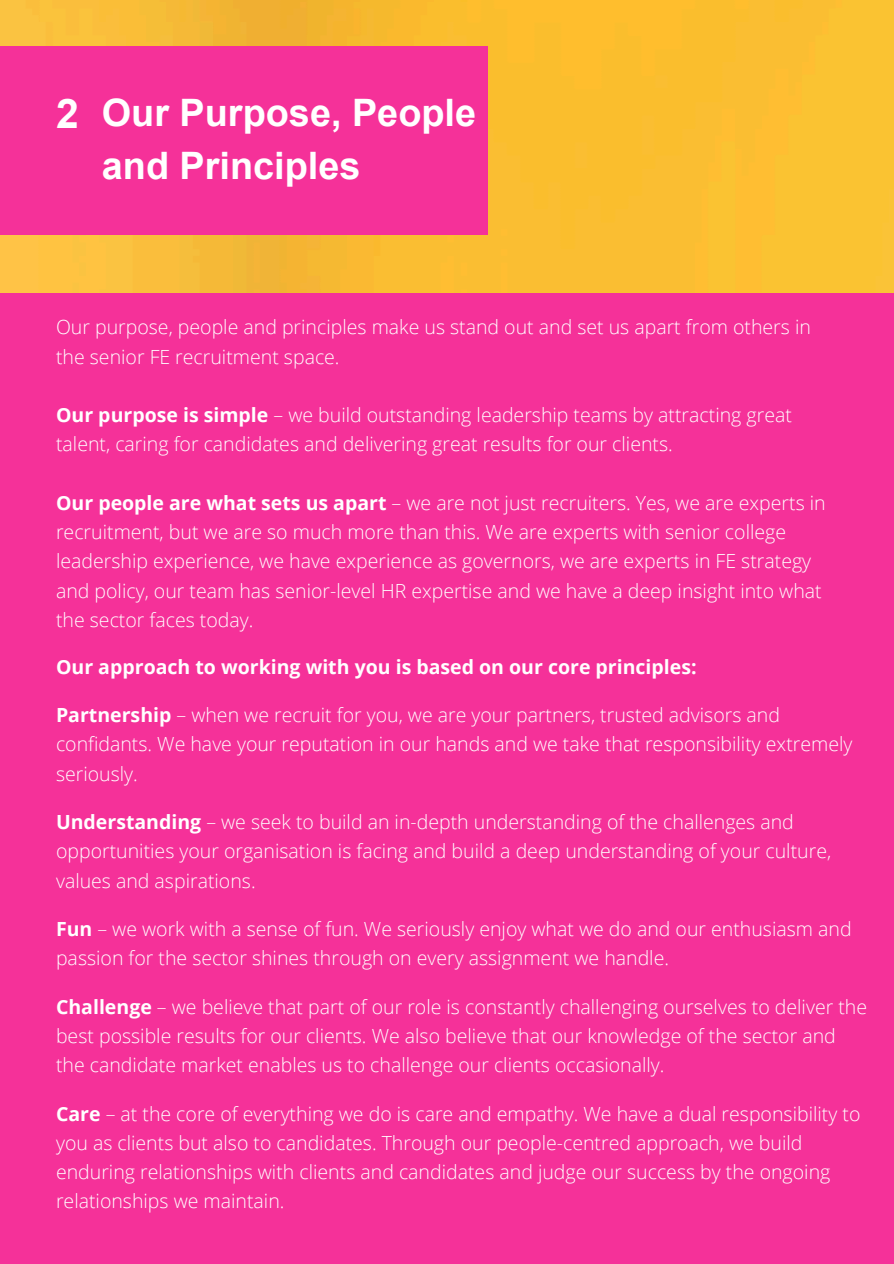
<style>
.page{position:relative;width:894px;height:1264px;background:#fff}
.page>*{position:absolute;margin:0;border:0;box-sizing:border-box;transform-origin:0 0}
.t1{font:700 37.8px/52.8px "Arial";color:#fff}
.t2{font:300 19.5px/29.2px "Open Sans";color:#fff}
.t3{font:700 19.5px "Open Sans";color:#fff}
.s1{font-size:40.8px}
.s2{font-weight:700}
</style>
<div class="page">
<div style="left:0;top:0;width:893px;height:1263px;background:#f53199"></div>
<img style="left:0;top:0;width:893px;height:293px">
<div style="left:0;top:47px;width:487px;height:188px;background:#f53199"></div>
<h1 class="t1" style="left:102px;top:86px;width:375px;text-indent:-46px"><span class="s1">2</span> Our Purpose, People and Principles</h1>
<p class="t2" style="left:56px;top:312px;width:756px">Our purpose, people and principles make us stand out and set us apart from others in the senior FE recruitment space.</p>
<p class="t2" style="left:56px;top:400px;width:737px"><span class="s2">Our purpose is simple</span> – we build outstanding leadership teams by attracting great talent, caring for candidates and delivering great results for our clients.</p>
<p class="t2" style="left:56px;top:487px;width:771px"><span class="s2">Our people are what sets us apart</span> – we are not just recruiters. Yes, we are experts in recruitment, but we are so much more than this. We are experts with senior college leadership experience, we have experience as governors, we are experts in FE strategy and policy, our team has senior-level HR expertise and we have a deep insight into what the sector faces today.</p>
<p class="t3" style="left:56px;top:653px;width:642px">Our approach to working with you is based on our core principles:</p>
<p class="t2" style="left:56px;top:700px;width:797px"><span class="s2">Partnership</span> – when we recruit for you, we are your partners, trusted advisors and confidants. We have your reputation in our hands and we take that responsibility extremely seriously.</p>
<p class="t2" style="left:56px;top:807px;width:776px"><span class="s2">Understanding</span> – we seek to build an in-depth understanding of the challenges and opportunities your organisation is facing and build a deep understanding of your culture, values and aspirations.</p>
<p class="t2" style="left:56px;top:913px;width:796px"><span class="s2">Fun</span> – we work with a sense of fun. We seriously enjoy what we do and our enthusiasm and passion for the sector shines through on every assignment we handle.</p>
<p class="t2" style="left:56px;top:991px;width:812px"><span class="s2">Challenge</span> – we believe that part of our role is constantly challenging ourselves to deliver the best possible results for our clients. We also believe that our knowledge of the sector and the candidate market enables us to challenge our clients occasionally.</p>
<p class="t2" style="left:56px;top:1098px;width:805px"><span class="s2">Care</span> – at the core of everything we do is care and empathy. We have a dual responsibility to you as clients but also to candidates. Through our people-centred approach, we build enduring relationships with clients and candidates and judge our success by the ongoing relationships we maintain.</p>
</div>
